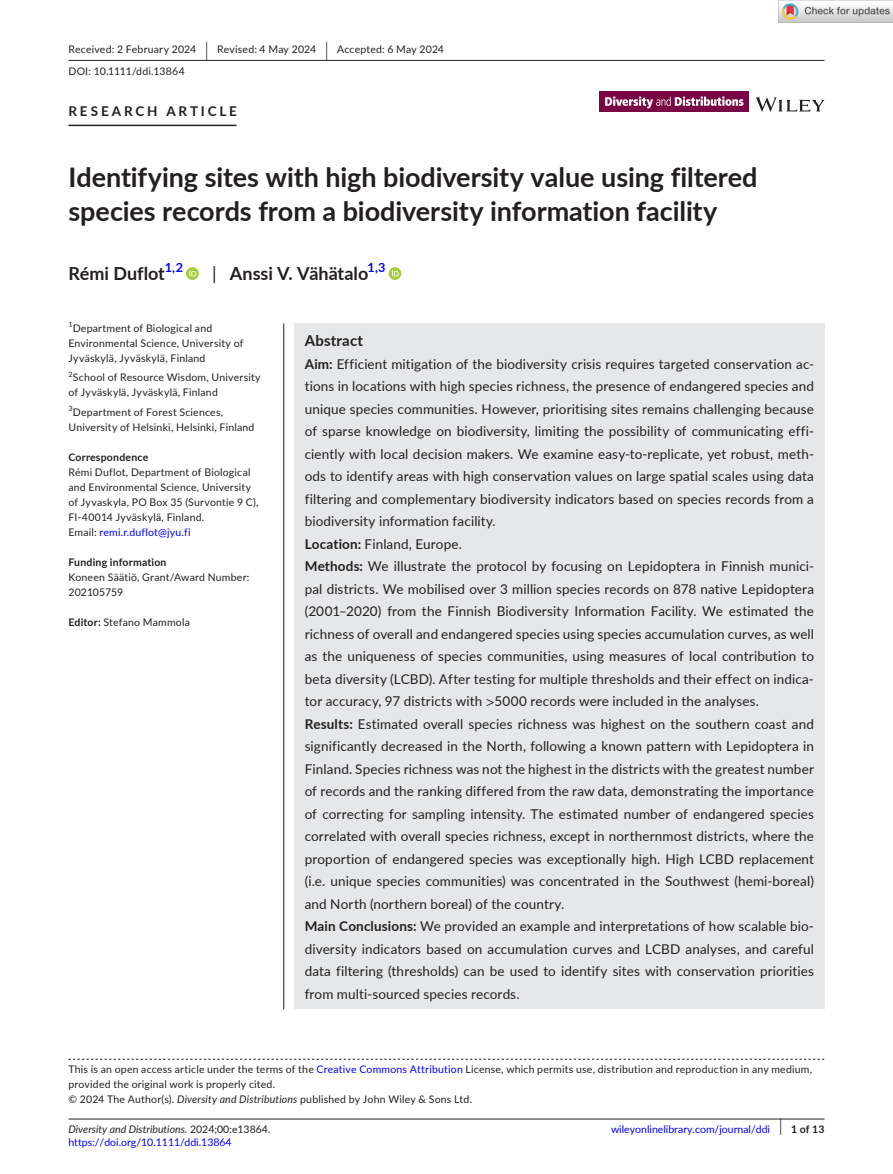
<style>
.page{position:relative;width:893px;height:1174px;background:#fff}
.page>*{position:absolute;margin:0;border:0;box-sizing:border-box;transform-origin:0 0}
.t1{font:700 27px/34.5px "Lato";letter-spacing:-.005em;color:#231f20}
.t2{font:700 18px "Lato";color:#231f20}
.t3{font:700 15px "Lato";letter-spacing:.015em;color:#231f20}
.t4{font:13.5px/22.5px "Lato";letter-spacing:.01em;color:#231f20}
.t5{font:700 13.5px "Lato";letter-spacing:.21em;color:#231f20}
.t6{font:700 12.6px "Lato";color:#00f}
.t7{font:10.5px/15px "Lato";letter-spacing:.02em;color:#231f20}
.t8{font:10.5px "Lato";color:#00f}
.t9{font:italic 10.5px "Lato";color:#231f20}
.t10{font:700 10.5px "Lato";letter-spacing:.02em;color:#231f20}
.t11{font:7.35px "Lato";color:#231f20}
.s1{font-size:19.65px}
.s2{font-weight:400}
.s3{color:#00f}
.s4{font-weight:700}
.s5{font-family:"STIX"}
.s6{font-style:italic}
.s7{font-style:normal}
.s8{font-weight:400;font-size:17.4px}
</style>
<div class="page">
<hr style="left:68px;top:1118px;width:756px;height:1px;background:#231f20">
<svg style="left:756px;top:97px;width:68px;height:15px"></svg>
<img style="left:599px;top:91px;width:149px;height:21px">
<hr style="left:68px;top:60px;width:756px;height:1px;background:#231f20">
<hr style="left:68px;top:125px;width:169px;height:1px;background:#231f20">
<svg style="left:186px;top:267px;width:13px;height:13px"></svg>
<svg style="left:189px;top:269px;width:7px;height:7px"></svg>
<svg style="left:389px;top:267px;width:12px;height:13px"></svg>
<svg style="left:392px;top:269px;width:7px;height:7px"></svg>
<div style="left:294px;top:323px;width:530px;height:686px;background:#e6e7e9"></div>
<hr style="left:283px;top:323px;width:1px;height:686px;background:#231f20">
<svg style="left:68px;top:1058px;width:756px;height:1px"></svg>
<img style="left:779px;top:0;width:114px;height:23px">
<p class="t7" style="left:68px;top:38px;width:377px;line-height:21.8px">Received: 2 February 2024 <span class="s1">|</span> Revised: 4 May 2024 <span class="s1">|</span> Accepted: 6 May 2024<br>DOI: 10.1111/ddi.13864</p>
<p class="t5" style="left:68px;top:101px;width:170px">RESEARCH ARTICLE</p>
<h1 class="t1" style="left:68px;top:159px;width:690px">Identifying sites with high biodiversity value using filtered species records from a biodiversity information facility</h1>
<h2 class="t2" style="left:68px;top:260px;width:98px">Rémi Duflot</h2>
<p class="t6" style="left:165px;top:258px;width:20px">1,2</p>
<h2 class="t2" style="left:212px;top:260px;width:158px"><span class="s2">|</span> Anssi V. Vähätalo</h2>
<p class="t6" style="left:367px;top:258px;width:20px">1,3</p>
<p class="t11" style="left:68px;top:319px;width:6px">1</p>
<p class="t7" style="left:68px;top:320px;width:176px;text-indent:4px">Department of Biological and<br>Environmental Science, University of<br>Jyväskylä, Jyväskylä, Finland</p>
<p class="t11" style="left:68px;top:369px;width:6px">2</p>
<p class="t7" style="left:68px;top:370px;width:194px;text-indent:4px">School of Resource Wisdom, University of Jyväskylä, Jyväskylä, Finland</p>
<p class="t7" style="left:68px;top:404px;width:188px"><sup>3</sup>Department of Forest Sciences,<br>University of Helsinki, Helsinki, Finland</p>
<p class="t10" style="left:68px;top:449px;width:81px">Correspondence</p>
<p class="t7" style="left:68px;top:464px;width:191px">Rémi Duflot, Department of Biological and Environmental Science, University of Jyvaskyla, PO Box 35 (Survontie 9 C), FI-40014 Jyväskylä, Finland.<br>Email: <span class="s3">remi.r.duflot@jyu.fi</span></p>
<p class="t10" style="left:68px;top:554px;width:100px">Funding information</p>
<p class="t7" style="left:68px;top:569px;width:182px">Koneen Säätiö, Grant/Award Number:<br>202105759</p>
<p class="t7" style="left:68px;top:614px;width:123px"><span class="s4">Editor:</span> Stefano Mammola</p>
<p class="t3" style="left:305px;top:329px;width:60px">Abstract</p>
<p class="t4" style="left:305px;top:352px;width:511px"><span class="s4">Aim:</span> Efficient mitigation of the biodiversity crisis requires targeted conservation ac&shy;tions in locations with high species richness, the presence of endangered species and unique species communities. However, prioritising sites remains challenging because of sparse knowledge on biodiversity, limiting the possibility of communicating effi&shy;ciently with local decision makers. We examine easy-to-replicate, yet robust, meth&shy;ods to identify areas with high conservation values on large spatial scales using data filtering and complementary biodiversity indicators based on species records from a biodiversity information facility.<br><span class="s4">Location:</span> Finland, Europe.<br><span class="s4">Methods:</span> We illustrate the protocol by focusing on Lepidoptera in Finnish munici&shy;pal districts. We mobilised over 3 million species records on 878 native Lepidoptera (2001–2020) from the Finnish Biodiversity Information Facility. We estimated the richness of overall and endangered species using species accumulation curves, as well as the uniqueness of species communities, using measures of local contribution to beta diversity (LCBD). After testing for multiple thresholds and their effect on indica&shy;tor accuracy, 97 districts with <span class="s5">&gt;</span>5000 records were included in the analyses.<br><span class="s4">Results:</span> Estimated overall species richness was highest on the southern coast and significantly decreased in the North, following a known pattern with Lepidoptera in Finland. Species richness was not the highest in the districts with the greatest number of records and the ranking differed from the raw data, demonstrating the importance of correcting for sampling intensity. The estimated number of endangered species correlated with overall species richness, except in northernmost districts, where the proportion of endangered species was exceptionally high. High LCBD replacement (i.e. unique species communities) was concentrated in the Southwest (hemi-boreal) and North (northern boreal) of the country.<br><span class="s4">Main Conclusions:</span> We provided an example and interpretations of how scalable bio&shy;diversity indicators based on accumulation curves and LCBD analyses, and careful data filtering (thresholds) can be used to identify sites with conservation priorities from multi-sourced species records.</p>
<p class="t7" style="left:68px;top:1061px;width:745px">This is an open access article under the terms of the <span class="s3">Creative Commons Attribution</span> License, which permits use, distribution and reproduction in any medium, provided the original work is properly cited.<br>© 2024 The Author(s). <span class="s6">Diversity and Distributions</span> published by John Wiley &amp; Sons Ltd.</p>
<p class="t9" style="left:68px;top:1121px;width:204px">Diversity and Distributions. <span class="s7">2024;00:e13864.</span></p>
<p class="t10" style="left:779px;top:1121px;width:46px"><span class="s8">|</span> 1 of 13</p>
<p class="t8" style="left:68px;top:1135px;width:165px">https://doi.org/10.1111/ddi.13864</p>
<p class="t8" style="left:611px;top:1121px;width:161px">wileyonlinelibrary.com/journal/ddi</p>
</div>
